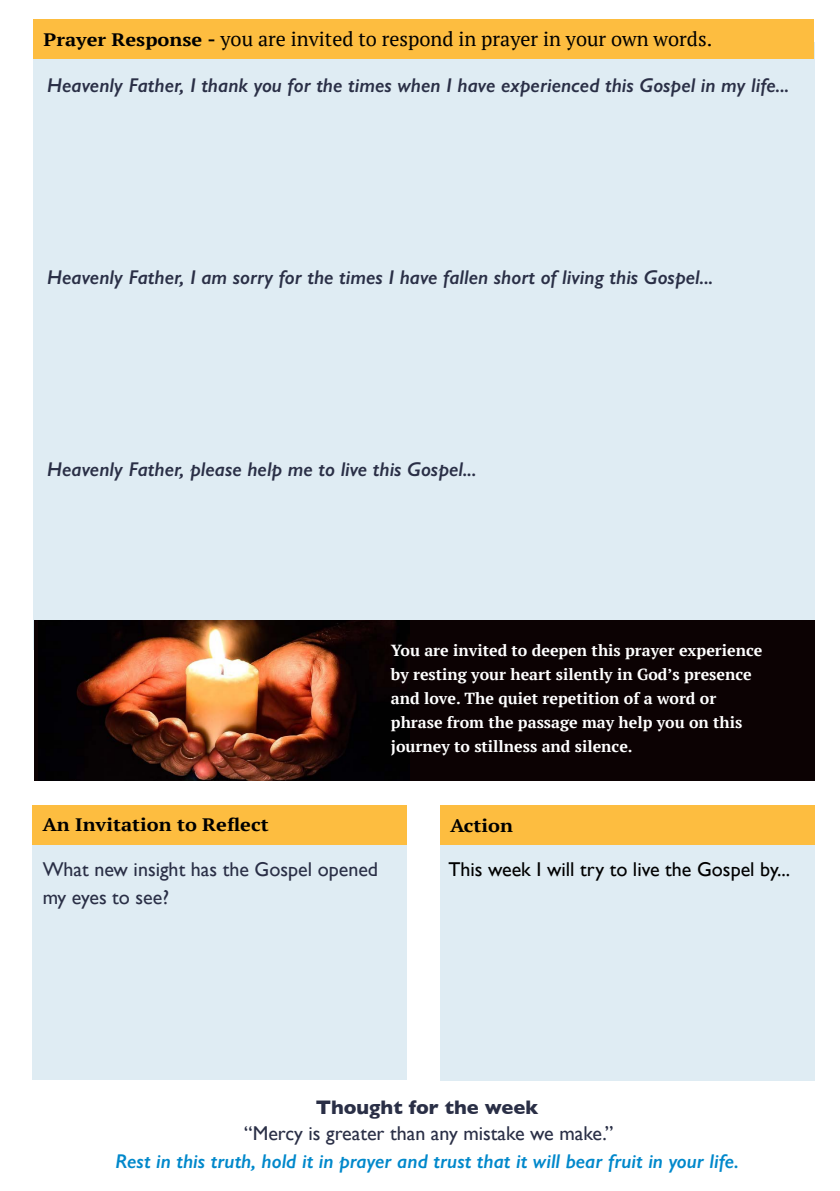
<style>
.page{position:relative;width:840px;height:1191px;background:#fff}
.page>*{position:absolute;margin:0;border:0;box-sizing:border-box;transform-origin:0 0}
.t1{font:italic 600 20px "Gill Sans";color:#2a2f46}
.t2{font:20px/28px "Gill Sans";color:#2a2f46}
.t3{font:italic 600 20px "Gill Sans";color:#0088cb}
.t4{font:20px "PT Serif";color:#000}
.t5{font:20px "Gill Sans";color:#000}
.t6{font:700 20px "Gill Sans";color:#2a2f46}
.t7{font:700 18px "PT Serif";color:#000;scale:1.11 1}
.t8{font:700 16px/24px "PT Serif";color:#fff}
.s1{font-weight:700;font-size:18px}
.s2{font-weight:700}
</style>
<div class="page">
<div style="left:33px;top:844px;width:374px;height:236px;background:#dfecf3"></div>
<div style="left:440px;top:805px;width:374px;height:275px;background:#dfecf3"></div>
<div style="left:33px;top:42px;width:781px;height:607px;background:#dfecf3"></div>
<div style="left:34px;top:620px;width:780px;height:161px;background:#0c0203"></div>
<img style="left:39px;top:620px;width:370px;height:161px">
<div style="left:33px;top:19px;width:780px;height:40px;background:#fdbd40"></div>
<div style="left:33px;top:805px;width:374px;height:39px;background:#fdbd40"></div>
<div style="left:440px;top:805px;width:374px;height:39px;background:#fdbd40"></div>
<p class="t4" style="left:44px;top:25px;width:669px"><span class="s1">Prayer Response</span> <span class="s2">-</span> you are invited to respond in prayer in your own words.</p>
<p class="t1" style="left:47px;top:73px;width:743px">Heavenly Father, I thank you for the times when I have experienced this Gospel in my life...</p>
<p class="t1" style="left:47px;top:265px;width:667px">Heavenly Father, I am sorry for the times I have fallen short of living this Gospel...</p>
<p class="t1" style="left:47px;top:457px;width:431px">Heavenly Father, please help me to live this Gospel...</p>
<p class="t8" style="left:390px;top:638px;width:373px">You are invited to deepen this prayer experience by resting your heart silently in God’s presence and love. The quiet repetition of a word or phrase from the passage may help you on this journey to stillness and silence.</p>
<p class="t7" style="left:42px;top:813px;width:205px">An Invitation to Reflect</p>
<p class="t7" style="left:449px;top:814px;width:58px">Action</p>
<p class="t2" style="left:43px;top:854px;width:337px">What new insight has the Gospel opened my eyes to see?</p>
<p class="t5" style="left:448px;top:857px;width:343px">This week I will try to live the Gospel by...</p>
<p class="t6" style="left:315px;top:1091px;width:224px">Thought for the week</p>
<p class="t2" style="left:244px;top:1119px;width:370px">“Mercy is greater than any mistake we make.”</p>
<p class="t3" style="left:115px;top:1149px;width:625px">Rest in this truth, hold it in prayer and trust that it will bear fruit in your life.</p>
</div>
